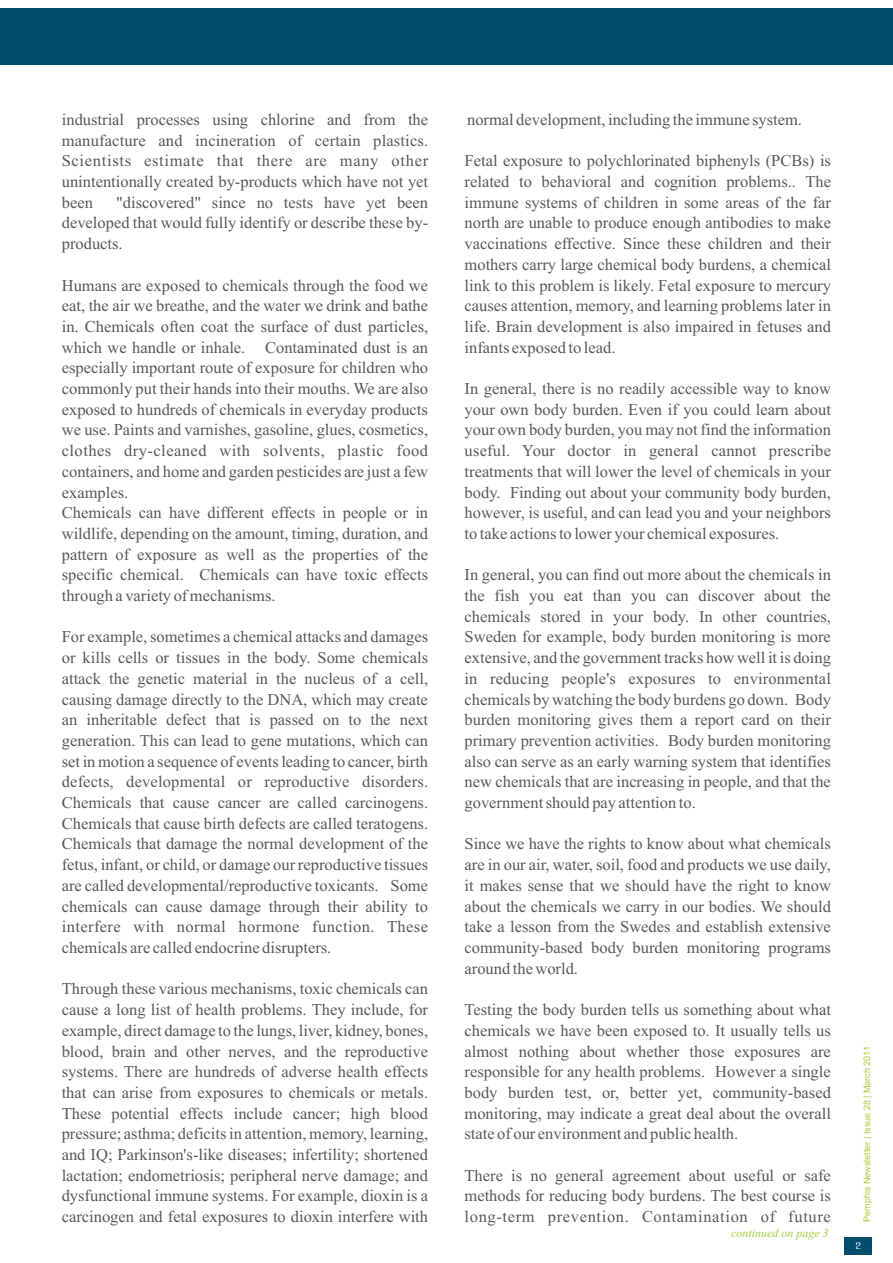
<style>
.page{position:relative;width:893px;height:1263px;background:#fff}
.page>*{position:absolute;margin:0;border:0;box-sizing:border-box;transform-origin:0 0}
.t1{font:16.5px/20.7px "Times New Roman";color:#58595b;text-align:justify}
.t2{font:15px "Iris UPC";color:#fff}
.t3{font:italic 12px "Times New Roman";color:#a6ce39}
.t4{font:9px "Arial";color:#a6ce39}
</style>
<div class="page">
<div style="left:844px;top:1237px;width:28px;height:17px;background:#004e6b"></div>
<div style="left:0;top:9px;width:893px;height:56px;background:#004e6b"></div>
<p class="t1" style="left:62px;top:111px;width:368px">industrial processes using chlorine and from the manufacture and incineration of certain plastics.<br>Scientists estimate that there are many other unintentionally created by-products which have not yet been</p>
<p class="t1" style="left:62px;top:193px;width:368px;text-indent:54px">"discovered" since no tests have yet been developed that would fully identify or describe these by&shy;products.</p>
<p class="t1" style="left:62px;top:276px;width:368px;text-align:left">Humans are exposed to chemicals through the food we eat, the air we breathe, and the water we drink and bathe in. Chemicals often coat the surface of dust particles, which we handle or inhale. Contaminated dust is an especially important route of exposure for children who commonly put their hands into their mouths. We are also exposed to hundreds of chemicals in everyday products we use. Paints and varnishes, gasoline, glues, cosmetics, clothes dry-cleaned with solvents, plastic food containers, and home and garden pesticides are just a few examples.<br>Chemicals can have different effects in people or in wildlife, depending on the amount, timing, duration, and pattern of exposure as well as the properties of the specific chemical. Chemicals can have toxic effects through a variety of mechanisms.</p>
<p class="t1" style="left:62px;top:628px;width:368px">For example, sometimes a chemical attacks and damages or kills cells or tissues in the body. Some chemicals attack the genetic material in the nucleus of a cell, causing damage directly to the DNA, which may create an inheritable defect that is passed on to the next generation. This can lead to gene mutations, which can set in motion a sequence of events leading to cancer, birth defects, developmental or reproductive disorders.<br>Chemicals that cause cancer are called carcinogens.<br>Chemicals that cause birth defects are called teratogens.<br>Chemicals that damage the normal development of the fetus, infant, or child, or damage our reproductive tissues are called developmental/reproductive toxicants. Some chemicals can cause damage through their ability to interfere with normal hormone function. These chemicals are called endocrine disrupters.</p>
<p class="t1" style="left:62px;top:980px;width:368px">Through these various mechanisms, toxic chemicals can cause a long list of health problems. They include, for example, direct damage to the lungs, liver, kidney, bones, blood, brain and other nerves, and the reproductive systems. There are hundreds of adverse health effects that can arise from exposures to chemicals or metals.<br>These potential effects include cancer; high blood pressure; asthma; deficits in attention, memory, learning, and IQ; Parkinson's-like diseases; infertility; shortened lactation; endometriosis; peripheral nerve damage; and dysfunctional immune systems. For example, dioxin is a carcinogen and fetal exposures to dioxin interfere with</p>
<p class="t1" style="left:467px;top:111px;width:336px">normal development, including the immune system.</p>
<p class="t1" style="left:465px;top:152px;width:368px">Fetal exposure to polychlorinated biphenyls (PCBs) is related to behavioral and cognition problems.. The immune systems of children in some areas of the far north are unable to produce enough antibodies to make vaccinations effective. Since these children and their mothers carry large chemical body burdens, a chemical link to this problem is likely. Fetal exposure to mercury causes attention, memory, and learning problems later in life. Brain development is also impaired in fetuses and infants exposed to lead.</p>
<p class="t1" style="left:465px;top:380px;width:368px">In general, there is no readily accessible way to know your own body burden. Even if you could learn about your own body burden, you may not find the information useful. Your doctor in general cannot prescribe treatments that will lower the level of chemicals in your body. Finding out about your community body burden, however, is useful, and can lead you and your neighbors to take actions to lower your chemical exposures.</p>
<p class="t1" style="left:465px;top:566px;width:368px">In general, you can find out more about the chemicals in the fish you eat than you can discover about the chemicals stored in your body. In other countries, Sweden for example, body burden monitoring is more extensive, and the government tracks how well it is doing in reducing people's exposures to environmental chemicals by watching the body burdens go down. Body burden monitoring gives them a report card on their primary prevention activities. Body burden monitoring also can serve as an early warning system that identifies new chemicals that are increasing in people, and that the government should pay attention to.</p>
<p class="t1" style="left:465px;top:835px;width:368px">Since we have the rights to know about what chemicals are in our air, water, soil, food and products we use daily, it makes sense that we should have the right to know about the chemicals we carry in our bodies. We should take a lesson from the Swedes and establish extensive community-based body burden monitoring programs around the world.</p>
<p class="t1" style="left:465px;top:1001px;width:368px">Testing the body burden tells us something about what chemicals we have been exposed to. It usually tells us almost nothing about whether those exposures are responsible for any health problems. However a single body burden test, or, better yet, community-based monitoring, may indicate a great deal about the overall state of our environment and public health.</p>
<p class="t1" style="left:465px;top:1166px;width:368px">There is no general agreement about useful or safe methods for reducing body burdens. The best course is long-term prevention. Contamination of future</p>
<p class="t3" style="left:731px;top:1228px;width:99px">continued on page 3</p>
<p class="t4" style="left:863px;top:1222px;width:177px;rotate:-90deg">Pemphis Newsletter | Issue 28 | March 2011</p>
<p class="t2" style="left:856px;top:1237px;width:7px">2</p>
</div>
